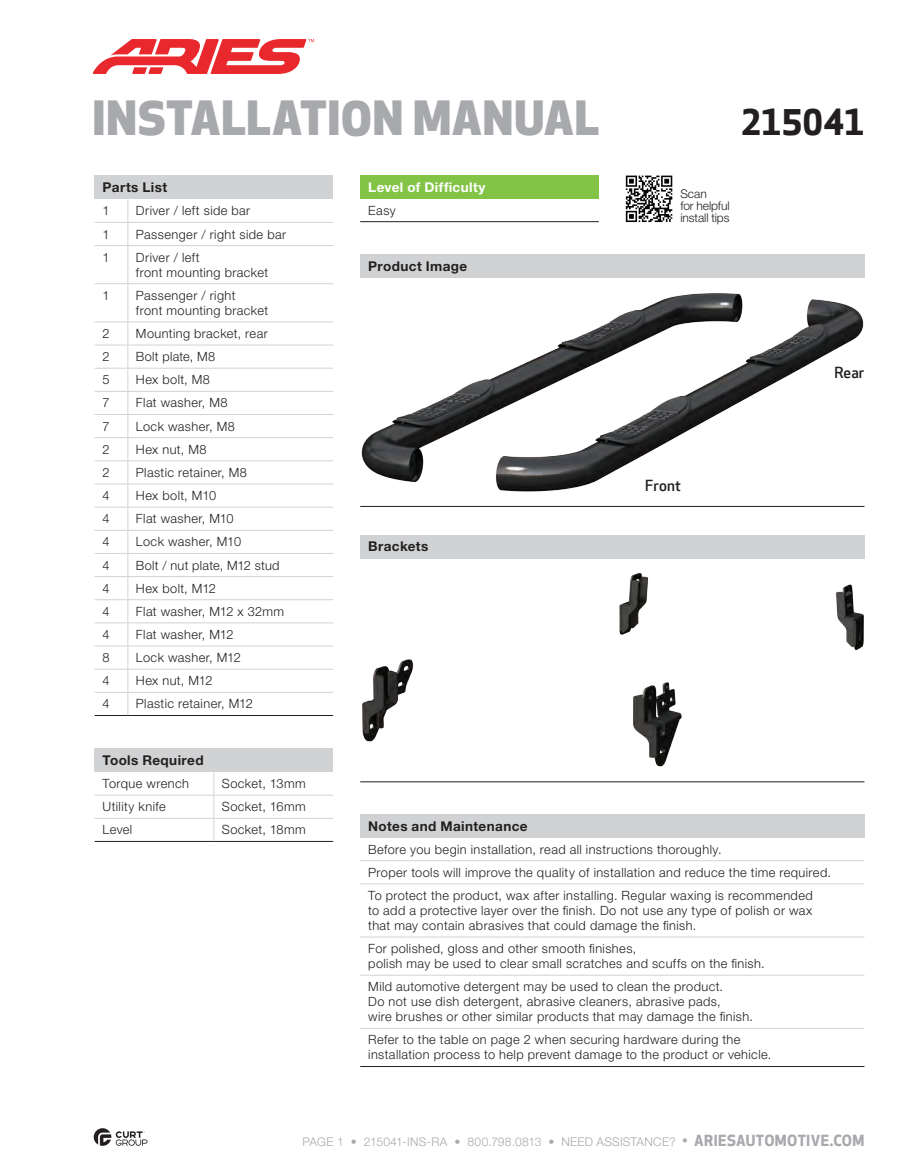
<style>
.page{position:relative;width:905px;height:1175px;background:#fff}
.page>*{position:absolute;margin:0;border:0;box-sizing:border-box;transform-origin:0 0}
.t1{font:800 46.05px "Apex New";letter-spacing:.02em;color:#a8a9ad}
.t2{font:700 34.5px "Apex New";color:#231f20}
.t3{font:500 15px "Apex New";letter-spacing:.01em;color:#231f20}
.t4{font:700 13.5px "Helvetica Neue LT Std";letter-spacing:.03em;color:#231f20}
.t5{font:700 13.5px "Helvetica Neue LT Std";letter-spacing:.025em;color:#fff}
.t6{font:300 12.75px/15px "Helvetica Neue LT Std";letter-spacing:.03em;color:#231f20}
.t7{font:300 12px "Helvetica Neue LT Std";letter-spacing:.02em;color:#a8a9ad}
.t8{font:300 12px/12px "Helvetica Neue LT Std";letter-spacing:-.005em;color:#231f20}
.s1{font-family:"Apex New";font-weight:500;font-size:15px}
.s2{font-family:"Apex New";font-weight:700;font-size:15px}
</style>
<div class="page">
<div style="left:360px;top:176px;width:238px;height:23px;background:#83c447"></div>
<hr style="left:360px;top:221px;width:238px;height:1px;background:#231f20">
<div style="left:94px;top:176px;width:239px;height:23px;background:#d1d2d4"></div>
<hr style="left:94px;top:222px;width:34px;height:1px;background:#d1d2d4">
<hr style="left:128px;top:222px;width:205px;height:1px;background:#d1d2d4">
<hr style="left:94px;top:245px;width:34px;height:1px;background:#d1d2d4">
<hr style="left:128px;top:245px;width:205px;height:1px;background:#d1d2d4">
<hr style="left:94px;top:283px;width:34px;height:1px;background:#d1d2d4">
<hr style="left:128px;top:283px;width:205px;height:1px;background:#d1d2d4">
<hr style="left:94px;top:321px;width:34px;height:1px;background:#d1d2d4">
<hr style="left:128px;top:321px;width:205px;height:1px;background:#d1d2d4">
<hr style="left:94px;top:345px;width:34px;height:1px;background:#d1d2d4">
<hr style="left:128px;top:345px;width:205px;height:1px;background:#d1d2d4">
<hr style="left:94px;top:368px;width:34px;height:1px;background:#d1d2d4">
<hr style="left:128px;top:368px;width:205px;height:1px;background:#d1d2d4">
<hr style="left:94px;top:391px;width:34px;height:1px;background:#d1d2d4">
<hr style="left:128px;top:391px;width:205px;height:1px;background:#d1d2d4">
<hr style="left:94px;top:414px;width:34px;height:1px;background:#d1d2d4">
<hr style="left:128px;top:414px;width:205px;height:1px;background:#d1d2d4">
<hr style="left:94px;top:437px;width:34px;height:1px;background:#d1d2d4">
<hr style="left:128px;top:437px;width:205px;height:1px;background:#d1d2d4">
<hr style="left:94px;top:460px;width:34px;height:1px;background:#d1d2d4">
<hr style="left:128px;top:460px;width:205px;height:1px;background:#d1d2d4">
<hr style="left:94px;top:483px;width:34px;height:1px;background:#d1d2d4">
<hr style="left:128px;top:483px;width:205px;height:1px;background:#d1d2d4">
<hr style="left:94px;top:507px;width:34px;height:1px;background:#d1d2d4">
<hr style="left:128px;top:507px;width:205px;height:1px;background:#d1d2d4">
<hr style="left:94px;top:530px;width:34px;height:1px;background:#d1d2d4">
<hr style="left:128px;top:530px;width:205px;height:1px;background:#d1d2d4">
<hr style="left:94px;top:553px;width:34px;height:1px;background:#d1d2d4">
<hr style="left:128px;top:553px;width:205px;height:1px;background:#d1d2d4">
<hr style="left:94px;top:576px;width:34px;height:1px;background:#d1d2d4">
<hr style="left:128px;top:576px;width:205px;height:1px;background:#d1d2d4">
<hr style="left:94px;top:599px;width:34px;height:1px;background:#d1d2d4">
<hr style="left:128px;top:599px;width:205px;height:1px;background:#d1d2d4">
<hr style="left:94px;top:622px;width:34px;height:1px;background:#d1d2d4">
<hr style="left:128px;top:622px;width:205px;height:1px;background:#d1d2d4">
<hr style="left:94px;top:645px;width:34px;height:1px;background:#d1d2d4">
<hr style="left:128px;top:645px;width:205px;height:1px;background:#d1d2d4">
<hr style="left:94px;top:669px;width:34px;height:1px;background:#d1d2d4">
<hr style="left:128px;top:669px;width:205px;height:1px;background:#d1d2d4">
<hr style="left:94px;top:692px;width:34px;height:1px;background:#d1d2d4">
<hr style="left:128px;top:692px;width:205px;height:1px;background:#d1d2d4">
<hr style="left:94px;top:715px;width:34px;height:1px;background:#231f20">
<hr style="left:128px;top:715px;width:205px;height:1px;background:#231f20">
<svg style="left:127px;top:199px;width:1px;height:46px"></svg>
<hr style="left:127px;top:246px;width:1px;height:37px;background:#d1d2d4">
<hr style="left:127px;top:284px;width:1px;height:37px;background:#d1d2d4">
<svg style="left:127px;top:322px;width:1px;height:393px"></svg>
<svg style="left:626px;top:176px;width:46px;height:46px"></svg>
<svg style="left:92px;top:39px;width:222px;height:35px"></svg>
<div style="left:94px;top:748px;width:239px;height:24px;background:#d1d2d4"></div>
<hr style="left:94px;top:794px;width:120px;height:1px;background:#d1d2d4">
<hr style="left:214px;top:794px;width:119px;height:1px;background:#d1d2d4">
<hr style="left:94px;top:818px;width:120px;height:1px;background:#d1d2d4">
<hr style="left:214px;top:818px;width:119px;height:1px;background:#d1d2d4">
<hr style="left:94px;top:841px;width:120px;height:1px;background:#231f20">
<hr style="left:214px;top:841px;width:119px;height:1px;background:#231f20">
<svg style="left:213px;top:772px;width:1px;height:69px"></svg>
<div style="left:360px;top:254px;width:504px;height:24px;background:#d1d2d4"></div>
<hr style="left:360px;top:506px;width:504px;height:1px;background:#231f20">
<img style="left:361px;top:293px;width:503px;height:199px">
<div style="left:360px;top:535px;width:504px;height:23px;background:#d1d2d4"></div>
<hr style="left:360px;top:781px;width:504px;height:1px;background:#231f20">
<img style="left:362px;top:572px;width:502px;height:195px">
<div style="left:360px;top:814px;width:504px;height:24px;background:#d1d2d4"></div>
<hr style="left:360px;top:860px;width:504px;height:1px;background:#d1d2d4">
<hr style="left:360px;top:883px;width:504px;height:1px;background:#d1d2d4">
<hr style="left:360px;top:936px;width:504px;height:1px;background:#d1d2d4">
<hr style="left:360px;top:974px;width:504px;height:1px;background:#d1d2d4">
<hr style="left:360px;top:1028px;width:504px;height:1px;background:#d1d2d4">
<hr style="left:360px;top:1066px;width:504px;height:1px;background:#231f20">
<svg style="left:94px;top:1128px;width:53px;height:17px"></svg>
<h1 class="t1" style="left:93px;top:93px;width:508px">INSTALLATION MANUAL</h1>
<h2 class="t2" style="left:740px;top:102px;width:125px">215041</h2>
<p class="t4" style="left:103px;top:179px;width:66px">Parts List</p>
<p class="t6" style="left:103px;top:203px;width:9px">1</p>
<p class="t6" style="left:136px;top:203px;width:116px">Driver / left side bar</p>
<p class="t6" style="left:103px;top:226px;width:9px">1</p>
<p class="t6" style="left:136px;top:226px;width:152px">Passenger / right side bar</p>
<p class="t6" style="left:103px;top:249px;width:9px">1</p>
<p class="t6" style="left:136px;top:249px;width:134px">Driver / left<br>front mounting bracket</p>
<p class="t6" style="left:103px;top:287px;width:9px">1</p>
<p class="t6" style="left:136px;top:287px;width:134px">Passenger / right<br>front mounting bracket</p>
<p class="t6" style="left:103px;top:326px;width:9px">2</p>
<p class="t6" style="left:136px;top:326px;width:133px">Mounting bracket, rear</p>
<p class="t6" style="left:103px;top:349px;width:9px">2</p>
<p class="t6" style="left:136px;top:349px;width:81px">Bolt plate, M8</p>
<p class="t6" style="left:103px;top:372px;width:9px">5</p>
<p class="t6" style="left:136px;top:372px;width:76px">Hex bolt, M8</p>
<p class="t6" style="left:103px;top:395px;width:9px">7</p>
<p class="t6" style="left:136px;top:395px;width:93px">Flat washer, M8</p>
<p class="t6" style="left:103px;top:418px;width:9px">7</p>
<p class="t6" style="left:136px;top:418px;width:100px">Lock washer, M8</p>
<p class="t6" style="left:103px;top:441px;width:9px">2</p>
<p class="t6" style="left:136px;top:441px;width:72px">Hex nut, M8</p>
<p class="t6" style="left:103px;top:464px;width:9px">2</p>
<p class="t6" style="left:136px;top:464px;width:112px">Plastic retainer, M8</p>
<p class="t6" style="left:103px;top:488px;width:9px">4</p>
<p class="t6" style="left:136px;top:488px;width:82px">Hex bolt, M10</p>
<p class="t6" style="left:103px;top:511px;width:9px">4</p>
<p class="t6" style="left:136px;top:511px;width:99px">Flat washer, M10</p>
<p class="t6" style="left:103px;top:534px;width:9px">4</p>
<p class="t6" style="left:136px;top:534px;width:107px">Lock washer, M10</p>
<p class="t6" style="left:103px;top:557px;width:9px">4</p>
<p class="t6" style="left:136px;top:557px;width:145px">Bolt / nut plate, M12 stud</p>
<p class="t6" style="left:103px;top:580px;width:9px">4</p>
<p class="t6" style="left:136px;top:580px;width:82px">Hex bolt, M12</p>
<p class="t6" style="left:103px;top:603px;width:9px">4</p>
<p class="t6" style="left:136px;top:603px;width:149px">Flat washer, M12 x 32mm</p>
<p class="t6" style="left:103px;top:626px;width:9px">4</p>
<p class="t6" style="left:136px;top:626px;width:99px">Flat washer, M12</p>
<p class="t6" style="left:103px;top:650px;width:9px">8</p>
<p class="t6" style="left:136px;top:650px;width:106px">Lock washer, M12</p>
<p class="t6" style="left:103px;top:673px;width:9px">4</p>
<p class="t6" style="left:136px;top:673px;width:78px">Hex nut, M12</p>
<p class="t6" style="left:103px;top:696px;width:9px">4</p>
<p class="t6" style="left:136px;top:696px;width:118px">Plastic retainer, M12</p>
<p class="t4" style="left:103px;top:751px;width:102px">Tools Required</p>
<p class="t6" style="left:103px;top:775px;width:88px">Torque wrench</p>
<p class="t6" style="left:222px;top:775px;width:85px">Socket, 13mm</p>
<p class="t6" style="left:103px;top:799px;width:64px">Utility knife</p>
<p class="t6" style="left:222px;top:799px;width:85px">Socket, 16mm</p>
<p class="t6" style="left:103px;top:822px;width:31px">Level</p>
<p class="t6" style="left:222px;top:822px;width:85px">Socket, 18mm</p>
<p class="t5" style="left:368px;top:179px;width:119px">Level of Difficulty</p>
<p class="t6" style="left:368px;top:202px;width:29px">Easy</p>
<p class="t4" style="left:368px;top:258px;width:100px">Product Image</p>
<p class="t4" style="left:368px;top:538px;width:62px">Brackets</p>
<p class="t8" style="left:680px;top:187px;width:51px">Scan<br>for helpful install tips</p>
<p class="t3" style="left:645px;top:477px;width:37px">Front</p>
<p class="t3" style="left:834px;top:364px;width:32px">Rear</p>
<p class="t4" style="left:368px;top:818px;width:161px">Notes and Maintenance</p>
<p class="t6" style="left:368px;top:837px;width:464px;line-height:23.1px">Before you begin installation, read all instructions thoroughly.<br>Proper tools will improve the quality of installation and reduce the time required.<br>To protect the product, wax after installing. Regular waxing is recommended</p>
<p class="t6" style="left:368px;top:902px;width:445px">to add a protective layer over the finish. Do not use any type of polish or wax that may contain abrasives that could damage the finish.</p>
<p class="t6" style="left:368px;top:940px;width:398px">For polished, gloss and other smooth finishes,<br>polish may be used to clear small scratches and scuffs on the finish.</p>
<p class="t6" style="left:368px;top:979px;width:386px">Mild automotive detergent may be used to clean the product.<br>Do not use dish detergent, abrasive cleaners, abrasive pads,<br>wire brushes or other similar products that may damage the finish.</p>
<p class="t6" style="left:368px;top:1032px;width:404px">Refer to the table on page 2 when securing hardware during the installation process to help prevent damage to the product or vehicle.</p>
<p class="t7" style="left:302px;top:1134px;width:563px">PAGE 1 • 215041-INS-RA • 800.798.0813 • NEED ASSISTANCE? <span class="s1">•</span> <span class="s2">ARIESAUTOMOTIVE.COM</span></p>
</div>
